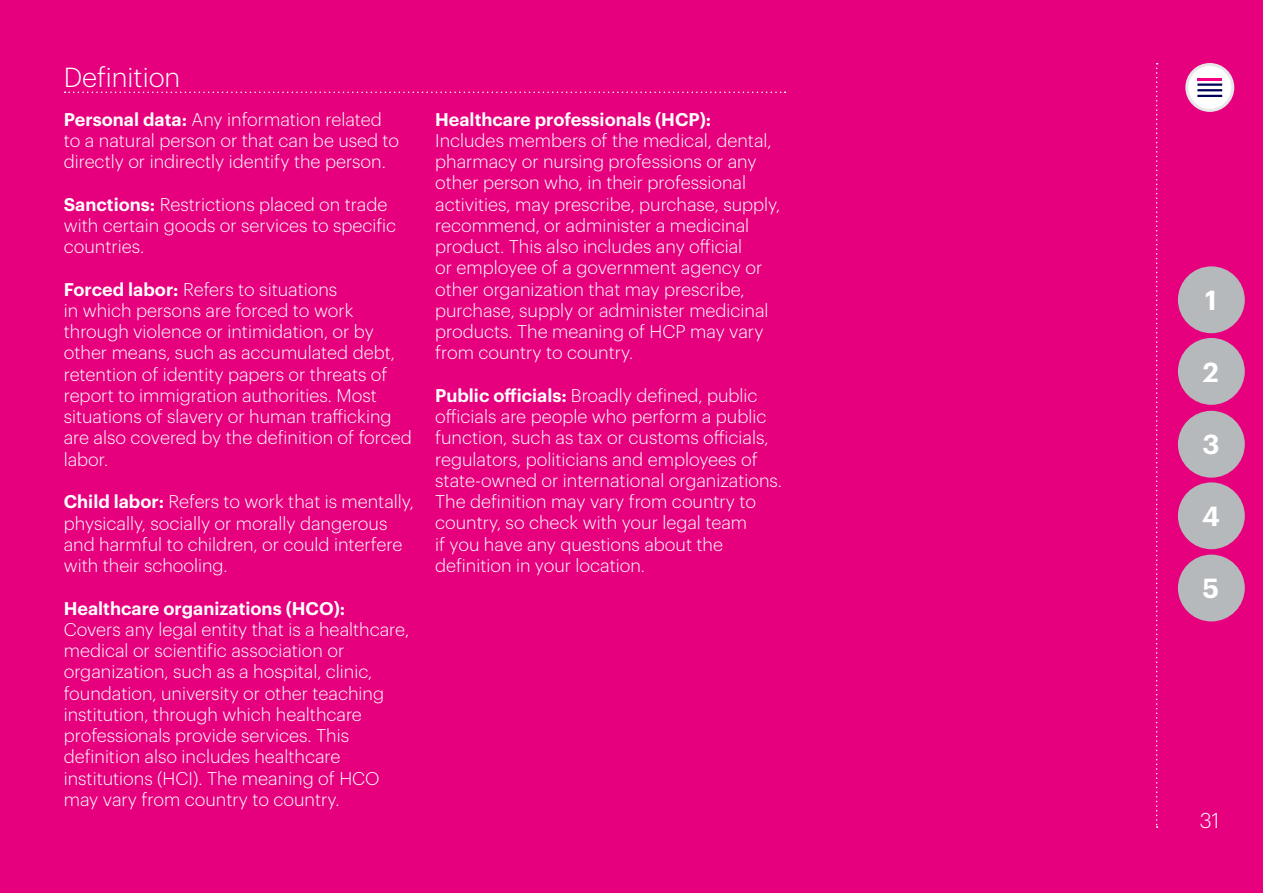
<style>
.page{position:relative;width:1263px;height:893px;background:#e6007d}
.page>*{position:absolute;margin:0;border:0;box-sizing:border-box;transform-origin:0 0}
.t1{font:300 27px "Graphik";color:#fff}
.t2{font:600 27px "Graphik";color:#fff}
.t3{font:300 21px "Graphik";color:#fff}
.t4{font:300 18px/21.3px "Graphik";color:#fff}
.t5{font:600 18px "Graphik";color:#fff}
.s1{font-weight:600}
</style>
<div class="page">
<svg style="left:65px;top:92px;width:720px;height:1px"></svg>
<svg style="left:1187px;top:64px;width:46px;height:46px"></svg>
<div style="left:1185px;top:63px;width:49px;height:49px;border:3px solid #e7e7e8;border-radius:50%"></div>
<hr style="left:1197px;top:78px;width:25px;height:2px;background:#f50082">
<hr style="left:1197px;top:84px;width:25px;height:2px;background:#00005a">
<hr style="left:1197px;top:89px;width:25px;height:2px;background:#00005a">
<hr style="left:1197px;top:95px;width:25px;height:2px;background:#00005a">
<div style="left:1178px;top:266px;width:67px;height:67px;background:#b5b9bb;border-radius:50%"></div>
<div style="left:1178px;top:411px;width:67px;height:67px;background:#b5b9bb;border-radius:50%"></div>
<div style="left:1178px;top:555px;width:67px;height:66px;background:#b5b9bb;border-radius:50%"></div>
<div style="left:1178px;top:338px;width:67px;height:67px;background:#b5b9bb;border-radius:50%"></div>
<div style="left:1178px;top:482px;width:67px;height:67px;background:#b5b9bb;border-radius:50%"></div>
<svg style="left:1156px;top:63px;width:2px;height:765px"></svg>
<h1 class="t1" style="left:64px;top:58px;width:118px">Definition</h1>
<p class="t4" style="left:64px;top:107px;width:337px"><span class="s1">Personal data:</span> Any information related to a natural person or that can be used to directly or indirectly identify the person.</p>
<p class="t4" style="left:64px;top:192px;width:334px"><span class="s1">Sanctions:</span> Restrictions placed on trade with certain goods or services to specific countries.</p>
<p class="t4" style="left:64px;top:277px;width:349px"><span class="s1">Forced labor:</span> Refers to situations<br>in which persons are forced to work through violence or intimidation, or by other means, such as accumulated debt, retention of identity papers or threats of report to immigration authorities. Most situations of slavery or human trafficking are also covered by the definition of forced labor.</p>
<p class="t4" style="left:64px;top:490px;width:352px"><span class="s1">Child labor:</span> Refers to work that is mentally, physically, socially or morally dangerous and harmful to children, or could interfere with their schooling.</p>
<p class="t5" style="left:64px;top:594px;width:283px">Healthcare organizations (HCO):</p>
<p class="t4" style="left:64px;top:617px;width:347px">Covers any legal entity that is a healthcare, medical or scientific association or organization, such as a hospital, clinic, foundation, university or other teaching institution, through which healthcare professionals provide services. This definition also includes healthcare institutions (HCI). The meaning of HCO may vary from country to country.</p>
<p class="t5" style="left:435px;top:105px;width:278px">Healthcare professionals (HCP):</p>
<p class="t4" style="left:435px;top:128px;width:346px">Includes members of the medical, dental, pharmacy or nursing professions or any other person who, in their professional activities, may prescribe, purchase, supply, recommend, or administer a medicinal product. This also includes any official<br>or employee of a government agency or other organization that may prescribe, purchase, supply or administer medicinal products. The meaning of HCP may vary from country to country.</p>
<p class="t4" style="left:435px;top:383px;width:348px"><span class="s1">Public officials:</span> Broadly defined, public officials are people who perform a public function, such as tax or customs officials, regulators, politicians and employees of state-owned or international organizations.<br>The definition may vary from country to country, so check with your legal team<br>if you have any questions about the definition in your location.</p>
<h1 class="t2" style="left:1205px;top:280px;width:13px">1</h1>
<h1 class="t2" style="left:1203px;top:352px;width:18px">2</h1>
<h1 class="t2" style="left:1202px;top:424px;width:19px">3</h1>
<h1 class="t2" style="left:1202px;top:496px;width:19px">4</h1>
<h1 class="t2" style="left:1203px;top:568px;width:18px">5</h1>
<p class="t3" style="left:1200px;top:805px;width:21px">31</p>
</div>
